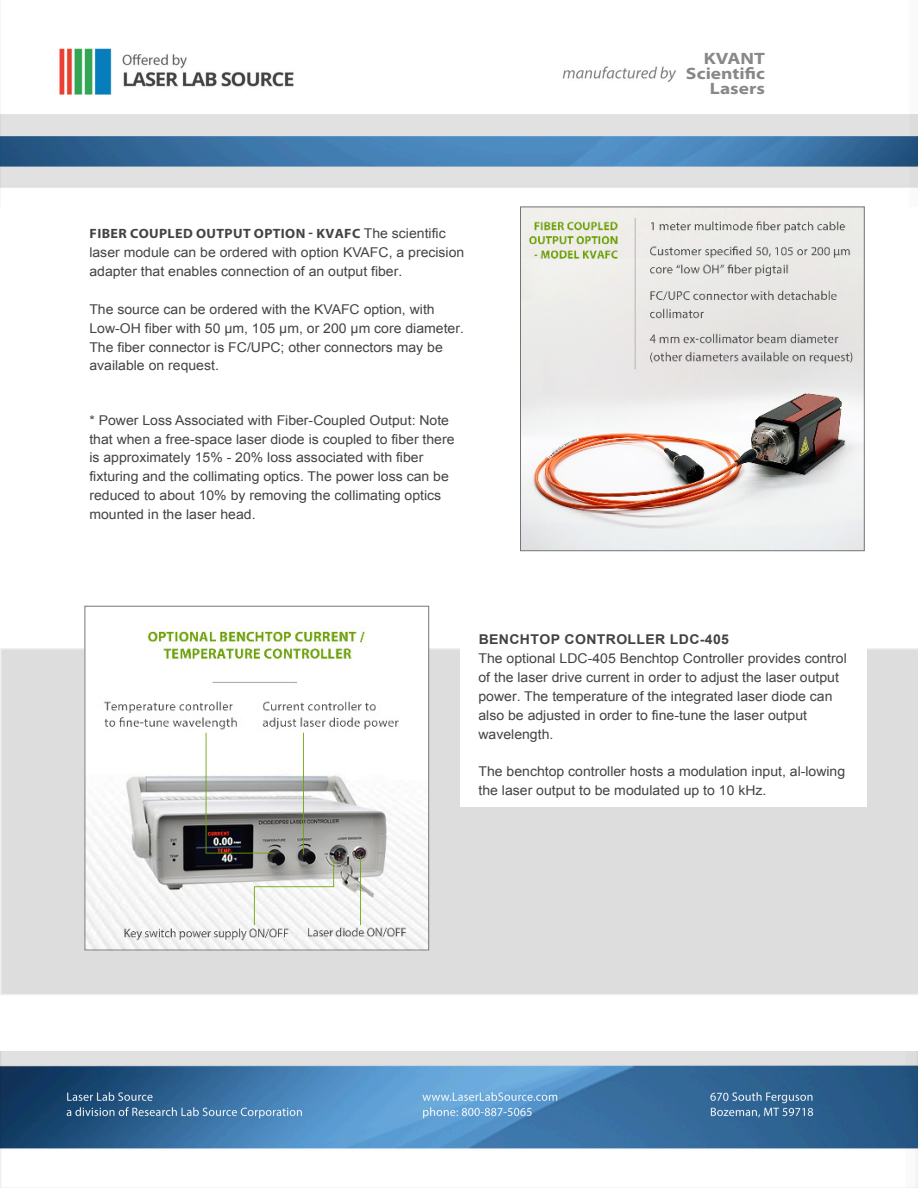
<style>
.page{position:relative;width:918px;height:1188px;background:#fff}
.page>*{position:absolute;margin:0;border:0;box-sizing:border-box;transform-origin:0 0}
.t1{font:700 semi-expanded 16.5px "Myriad Pro";color:#888;scale:1.1 1}
.t2{font:13.5px/18.9px "Arial";color:#434343;scale:1.04 1}
.t3{font:700 13.5px "Arial";letter-spacing:.025em;color:#434343;scale:1.04 1}
.s1{font-family:"Myriad Pro";font-weight:700}
</style>
<div class="page">
<img style="left:0;top:1052px;width:918px;height:136px">
<img style="left:0;top:48px;width:918px;height:140px">
<div style="left:0;top:648px;width:918px;height:347px;background:#ddddde"></div>
<img style="left:522px;top:209px;width:341px;height:340px">
<div style="left:520px;top:207px;width:345px;height:344px;border:1px solid #757575"></div>
<img style="left:87px;top:628px;width:340px;height:320px">
<div style="left:85px;top:606px;width:344px;height:344px;border:1px solid #757575"></div>
<div style="left:680px;top:57px;width:153px;height:34px;background:#fff"></div>
<div style="left:460px;top:614px;width:407px;height:193px;background:#fff"></div>
<p class="t1" style="left:704px;top:49px;width:57px">KVANT</p>
<p class="t1" style="left:686px;top:64px;width:73px">Scientific</p>
<p class="t1" style="left:710px;top:79px;width:52px">Lasers</p>
<p class="t2" style="left:89px;top:224px;width:362px"><span class="s1">FIBER COUPLED OUTPUT OPTION - KVAFC</span> The scientific laser module can be ordered with option KVAFC, a precision adapter that enables connection of an output fiber.</p>
<p class="t2" style="left:89px;top:300px;width:362px">The source can be ordered with the KVAFC option, with Low-OH fiber with 50 µm, 105 µm, or 200 µm core diameter.<br>The fiber connector is FC/UPC; other connectors may be available on request.</p>
<p class="t2" style="left:89px;top:411px;width:353px">* Power Loss Associated with Fiber-Coupled Output: Note that when a free-space laser diode is coupled to fiber there is approximately 15% - 20% loss associated with fiber fixturing and the collimating optics. The power loss can be reduced to about 10% by removing the collimating optics mounted in the laser head.</p>
<p class="t3" style="left:479px;top:629px;width:242px">BENCHTOP CONTROLLER LDC-405</p>
<p class="t2" style="left:478px;top:649px;width:356px">The optional LDC-405 Benchtop Controller provides control of the laser drive current in order to adjust the laser output power. The temperature of the integrated laser diode can also be adjusted in order to fine-tune the laser output wavelength.</p>
<p class="t2" style="left:478px;top:762px;width:354px">The benchtop controller hosts a modulation input, al-lowing the laser output to be modulated up to 10 kHz.</p>
</div>
